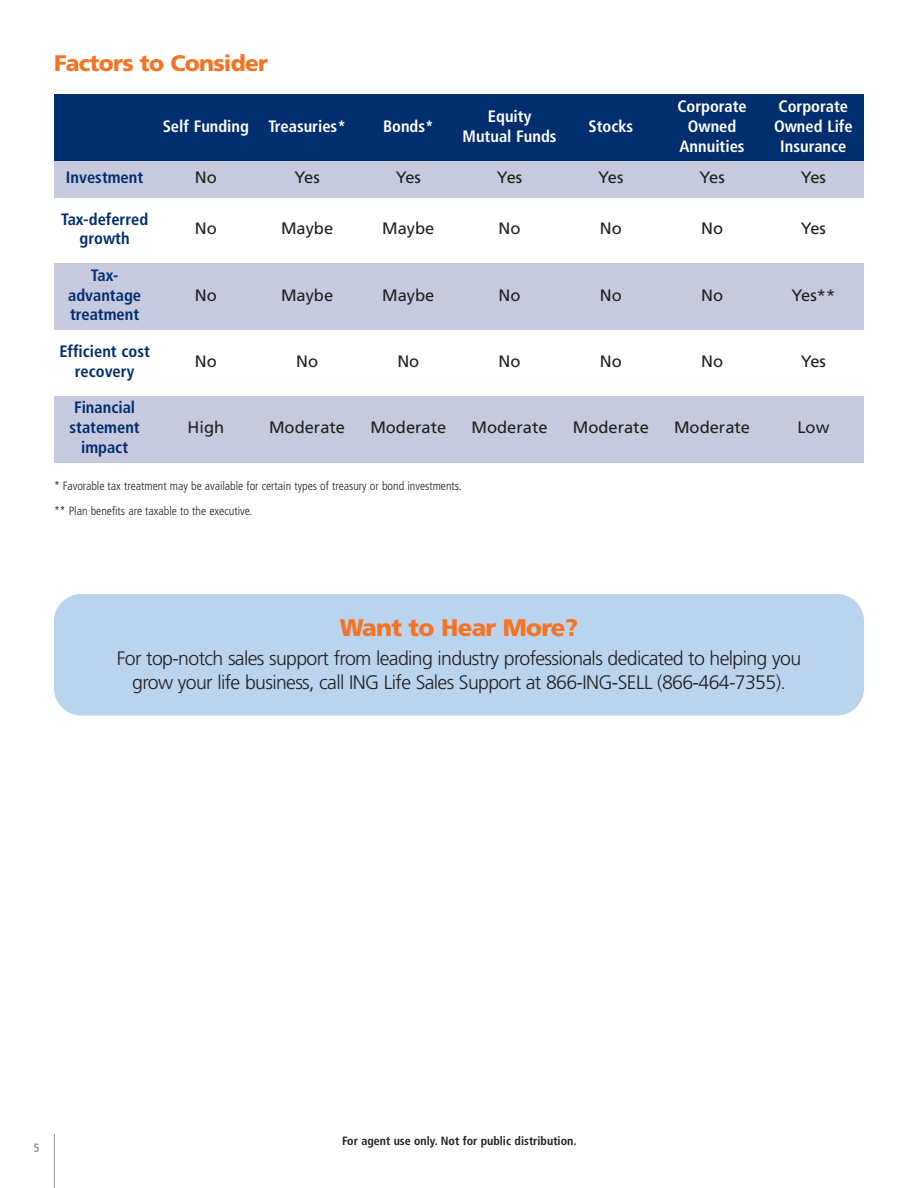
<style>
.page{position:relative;width:918px;height:1188px;background:#fff}
.page>*{position:absolute;margin:0;border:0;box-sizing:border-box;transform-origin:0 0}
.t1{font:900 24px "Frutiger LT Std";letter-spacing:-.03em;color:#f47423}
.t2{font:900 22.5px "Frutiger LT Std";letter-spacing:-.03em;color:#f47423}
.t3{font:300 19.5px/24px "Frutiger LT Std";letter-spacing:-.035em;color:#231f20;text-align:center}
.t4{font:16.5px "Frutiger LT Std";color:#231f20}
.t5{font:700 condensed 16.5px/19.8px "Frutiger LT Std";color:#fff;text-align:center}
.t6{font:700 condensed 16.5px/19.8px "Frutiger LT Std";color:#002e6e;text-align:center}
.t7{font:300 condensed 12px/25px "Frutiger LT Std";color:#231f20}
.t8{font:700 condensed 12px "Frutiger LT Std";color:#231f20}
.t9{font:700 condensed 12px "Frutiger LT Std";color:#939598}
</style>
<div class="page">
<div style="left:54px;top:594px;width:810px;height:122px;background:#bbd4ee;border-radius:27px"></div>
<hr style="left:54px;top:1134px;width:1px;height:54px;background:#939598">
<div style="left:54px;top:95px;width:202px;height:66px;background:#002e6e"></div>
<div style="left:256px;top:95px;width:102px;height:66px;background:#002e6e"></div>
<div style="left:358px;top:95px;width:101px;height:66px;background:#002e6e"></div>
<div style="left:459px;top:95px;width:101px;height:66px;background:#002e6e"></div>
<div style="left:560px;top:95px;width:102px;height:66px;background:#002e6e"></div>
<div style="left:662px;top:95px;width:101px;height:66px;background:#002e6e"></div>
<div style="left:763px;top:95px;width:101px;height:66px;background:#002e6e"></div>
<div style="left:54px;top:161px;width:101px;height:36px;background:#c7cadf"></div>
<div style="left:155px;top:161px;width:101px;height:36px;background:#c7cadf"></div>
<div style="left:256px;top:161px;width:102px;height:36px;background:#c7cadf"></div>
<div style="left:358px;top:161px;width:101px;height:36px;background:#c7cadf"></div>
<div style="left:459px;top:161px;width:101px;height:36px;background:#c7cadf"></div>
<div style="left:560px;top:161px;width:102px;height:36px;background:#c7cadf"></div>
<div style="left:662px;top:161px;width:101px;height:36px;background:#c7cadf"></div>
<div style="left:763px;top:161px;width:101px;height:36px;background:#c7cadf"></div>
<div style="left:54px;top:263px;width:101px;height:67px;background:#c7cadf"></div>
<div style="left:155px;top:263px;width:101px;height:67px;background:#c7cadf"></div>
<div style="left:256px;top:263px;width:102px;height:67px;background:#c7cadf"></div>
<div style="left:358px;top:263px;width:101px;height:67px;background:#c7cadf"></div>
<div style="left:459px;top:263px;width:101px;height:67px;background:#c7cadf"></div>
<div style="left:560px;top:263px;width:102px;height:67px;background:#c7cadf"></div>
<div style="left:662px;top:263px;width:101px;height:67px;background:#c7cadf"></div>
<div style="left:763px;top:263px;width:101px;height:67px;background:#c7cadf"></div>
<div style="left:54px;top:396px;width:101px;height:66px;background:#c7cadf"></div>
<div style="left:155px;top:396px;width:101px;height:66px;background:#c7cadf"></div>
<div style="left:256px;top:396px;width:102px;height:66px;background:#c7cadf"></div>
<div style="left:358px;top:396px;width:101px;height:66px;background:#c7cadf"></div>
<div style="left:459px;top:396px;width:101px;height:66px;background:#c7cadf"></div>
<div style="left:560px;top:396px;width:102px;height:66px;background:#c7cadf"></div>
<div style="left:662px;top:396px;width:101px;height:66px;background:#c7cadf"></div>
<div style="left:763px;top:396px;width:101px;height:66px;background:#c7cadf"></div>
<p class="t2" style="left:54px;top:54px;width:216px">Factors to Consider</p>
<p class="t5" style="left:163px;top:118px;width:185px">Self Funding Treasuries*</p>
<p class="t5" style="left:383px;top:118px;width:52px">Bonds*</p>
<p class="t5" style="left:463px;top:108px;width:95px">Equity<br>Mutual Funds</p>
<p class="t5" style="left:588px;top:118px;width:46px">Stocks</p>
<p class="t5" style="left:677px;top:98px;width:71px">Corporate<br>Owned<br>Annuities</p>
<p class="t5" style="left:774px;top:98px;width:80px">Corporate<br>Owned Life<br>Insurance</p>
<p class="t6" style="left:66px;top:169px;width:79px">Investment</p>
<p class="t4" style="left:195px;top:171px;width:23px">No</p>
<p class="t4" style="left:294px;top:171px;width:27px">Yes</p>
<p class="t4" style="left:396px;top:171px;width:27px">Yes</p>
<p class="t4" style="left:497px;top:171px;width:27px">Yes</p>
<p class="t4" style="left:598px;top:171px;width:27px">Yes</p>
<p class="t4" style="left:699px;top:171px;width:27px">Yes</p>
<p class="t4" style="left:801px;top:171px;width:27px">Yes</p>
<p class="t6" style="left:61px;top:210px;width:89px">Tax-deferred growth</p>
<p class="t4" style="left:195px;top:222px;width:23px">No</p>
<p class="t4" style="left:281px;top:222px;width:54px">Maybe</p>
<p class="t4" style="left:382px;top:222px;width:54px">Maybe</p>
<p class="t4" style="left:499px;top:222px;width:23px">No</p>
<p class="t4" style="left:600px;top:222px;width:23px">No</p>
<p class="t4" style="left:701px;top:222px;width:23px">No</p>
<p class="t4" style="left:801px;top:222px;width:27px">Yes</p>
<p class="t6" style="left:68px;top:267px;width:75px">Tax&shy;advantage treatment</p>
<p class="t4" style="left:195px;top:288px;width:23px">No</p>
<p class="t4" style="left:281px;top:288px;width:54px">Maybe</p>
<p class="t4" style="left:382px;top:288px;width:54px">Maybe</p>
<p class="t4" style="left:499px;top:288px;width:23px">No</p>
<p class="t4" style="left:600px;top:288px;width:23px">No</p>
<p class="t4" style="left:701px;top:288px;width:23px">No</p>
<p class="t4" style="left:792px;top:288px;width:45px">Yes**</p>
<p class="t6" style="left:59px;top:343px;width:92px">Efficient cost recovery</p>
<p class="t4" style="left:195px;top:355px;width:23px">No</p>
<p class="t4" style="left:296px;top:355px;width:23px">No</p>
<p class="t4" style="left:397px;top:355px;width:23px">No</p>
<p class="t4" style="left:499px;top:355px;width:23px">No</p>
<p class="t4" style="left:600px;top:355px;width:23px">No</p>
<p class="t4" style="left:701px;top:355px;width:23px">No</p>
<p class="t4" style="left:801px;top:355px;width:27px">Yes</p>
<p class="t6" style="left:69px;top:399px;width:72px">Financial statement impact</p>
<p class="t4" style="left:188px;top:421px;width:38px">High</p>
<p class="t4" style="left:269px;top:421px;width:78px">Moderate</p>
<p class="t4" style="left:370px;top:421px;width:78px">Moderate</p>
<p class="t4" style="left:472px;top:421px;width:78px">Moderate</p>
<p class="t4" style="left:573px;top:421px;width:78px">Moderate</p>
<p class="t4" style="left:674px;top:421px;width:78px">Moderate</p>
<p class="t4" style="left:797px;top:421px;width:34px">Low</p>
<p class="t7" style="left:54px;top:474px;width:409px">* Favorable tax treatment may be available for certain types of treasury or bond investments. ** Plan benefits are taxable to the executive.</p>
<p class="t1" style="left:340px;top:618px;width:240px">Want to Hear More?</p>
<p class="t3" style="left:117px;top:648px;width:686px">For top-notch sales support from leading industry professionals dedicated to helping you grow your life business, call ING Life Sales Support at 866-ING-SELL (866-464-7355).</p>
<p class="t9" style="left:34px;top:1143px;width:8px">5</p>
<p class="t8" style="left:342px;top:1136px;width:236px">For agent use only. Not for public distribution.</p>
</div>
